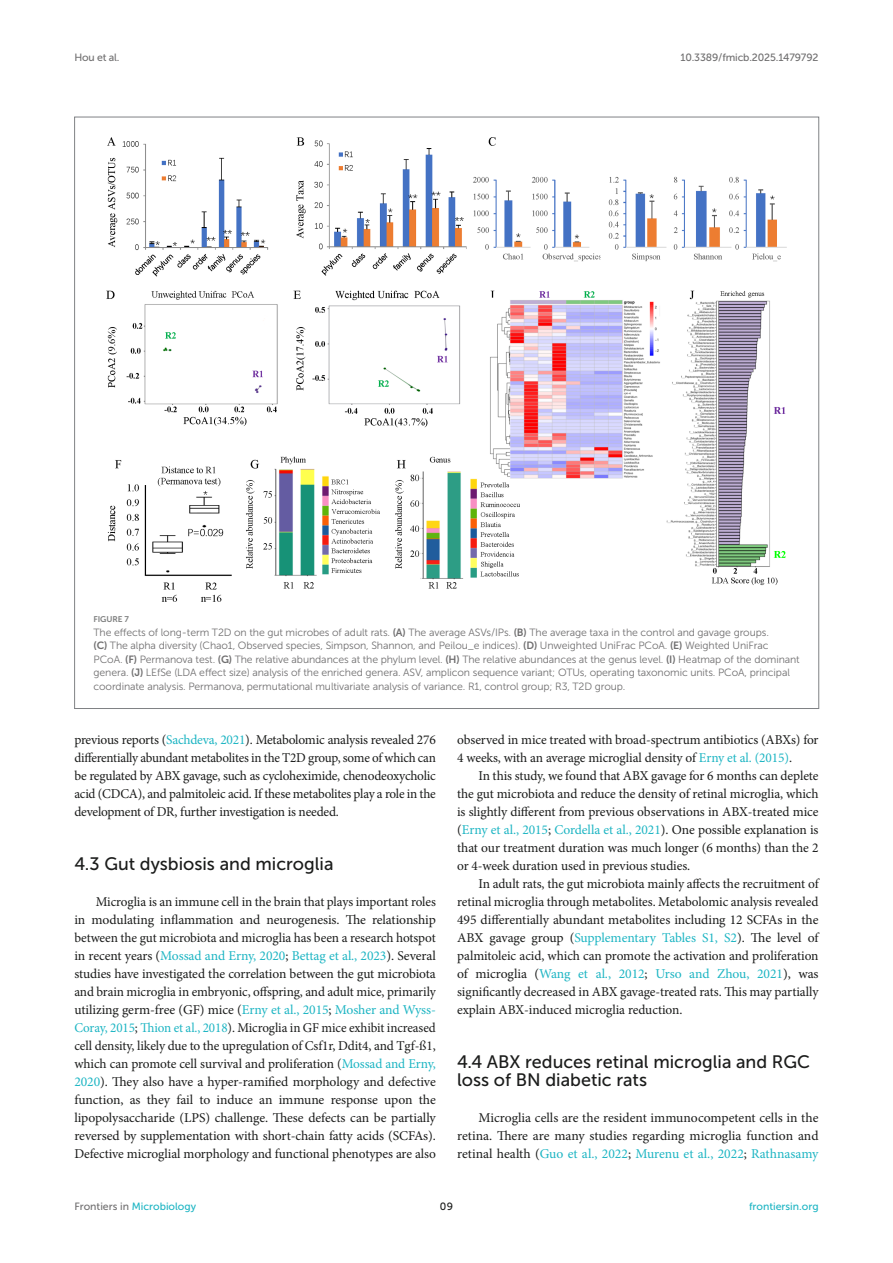
<style>
.page{position:relative;width:893px;height:1263px;background:#fff}
.page>*{position:absolute;margin:0;border:0;box-sizing:border-box;transform-origin:0 0}
.HEAD_2{font:18px/18px "Museo Sans 500";color:#1b1c1b}
.TEXT{font:13.5px/18px "Minion Pro";letter-spacing:-.005em;color:#1b1c1b;text-align:justify}
.FIG_LEG{font:10.5px/13.5px "Museo Sans 300";letter-spacing:-.01em;color:#706f70}
.t1{font:10.5px "Museo Sans 500";color:#1db5c3}
.t2{font:10.5px "Museo Sans 500";letter-spacing:-.015em;color:#706f70}
.t3{font:10.5px "Museo Sans 500";color:#1b1c1b}
.FIG_HD{font:8.25px "Museo Sans 700";letter-spacing:-.01em;color:#7e7f7f}
.s1{font-family:"Museo Sans 700"}
.s2{color:#1db5c3}
.s3{color:#706f70}
</style>
<div class="page">
<img style="left:106px;top:137px;width:681px;height:465px">
<p class="t2" style="left:74px;top:51px;width:46px">Hou et al.</p>
<p class="t2" style="left:680px;top:51px;width:140px">10.3389/fmicb.2025.1479792</p>
<p class="FIG_HD" style="left:94px;top:615px;width:37px">FIGURE 7</p>
<p class="FIG_LEG" style="left:94px;top:625px;width:708px">The effects of long-term T2D on the gut microbes of adult rats. <span class="s1">(A)</span> The average ASVs/IPs. <span class="s1">(B)</span> The average taxa in the control and gavage groups.<br><span class="s1">(C)</span> The alpha diversity (Chao1, Observed species, Simpson, Shannon, and Peilou_e indices). <span class="s1">(D)</span> Unweighted UniFrac PCoA. <span class="s1">(E)</span> Weighted UniFrac PCoA. <span class="s1">(F)</span> Permanova test. <span class="s1">(G)</span> The relative abundances at the phylum level. <span class="s1">(H)</span> The relative abundances at the genus level. <span class="s1">(I)</span> Heatmap of the dominant genera. <span class="s1">(J)</span> LEfSe (LDA effect size) analysis of the enriched genera. ASV, amplicon sequence variant; OTUs, operating taxonomic units. PCoA, principal coordinate analysis. Permanova, permutational multivariate analysis of variance. R1, control group; R3, T2D group.</p>
<p class="TEXT" style="left:74px;top:731px;width:363px">previous reports (<span class="s2">Sachdeva, 2021</span>). Metabolomic analysis revealed 276 differentially abundant metabolites in the T2D group, some of which can be regulated by ABX gavage, such as cycloheximide, chenodeoxycholic acid (CDCA), and palmitoleic acid. If these metabolites play a role in the development of DR, further investigation is needed.</p>
<p class="HEAD_2" style="left:74px;top:855px;width:261px">4.3 Gut dysbiosis and microglia</p>
<p class="TEXT" style="left:74px;top:893px;width:363px;text-indent:21px">Microglia is an immune cell in the brain that plays important roles in modulating inflammation and neurogenesis. The relationship between the gut microbiota and microglia has been a research hotspot in recent years (<span class="s2">Mossad and Erny, 2020</span>; <span class="s2">Bettag et al., 2023</span>). Several studies have investigated the correlation between the gut microbiota and brain microglia in embryonic, offspring, and adult mice, primarily utilizing germ-free (GF) mice (<span class="s2">Erny et al., 2015</span>; <span class="s2">Mosher and Wyss-Coray, 2015</span>; <span class="s2">Thion et al., 2018</span>). Microglia in GF mice exhibit increased cell density, likely due to the upregulation of Csf1r, Ddit4, and Tgf-ß1, which can promote cell survival and proliferation (<span class="s2">Mossad and Erny, 2020</span>). They also have a hyper-ramified morphology and defective function, as they fail to induce an immune response upon the lipopolysaccharide (LPS) challenge. These defects can be partially reversed by supplementation with short-chain fatty acids (SCFAs).<br>Defective microglial morphology and functional phenotypes are also</p>
<p class="TEXT" style="left:457px;top:731px;width:363px">observed in mice treated with broad-spectrum antibiotics (ABXs) for<br>4 weeks, with an average microglial density of <span class="s2">Erny et al. (2015)</span>.</p>
<p class="TEXT" style="left:457px;top:767px;width:363px;text-indent:21px">In this study, we found that ABX gavage for 6 months can deplete the gut microbiota and reduce the density of retinal microglia, which is slightly different from previous observations in ABX-treated mice (<span class="s2">Erny et al., 2015</span>; <span class="s2">Cordella et al., 2021</span>). One possible explanation is that our treatment duration was much longer (6 months) than the 2 or 4-week duration used in previous studies.</p>
<p class="TEXT" style="left:457px;top:875px;width:363px;text-indent:21px">In adult rats, the gut microbiota mainly affects the recruitment of retinal microglia through metabolites. Metabolomic analysis revealed 495 differentially abundant metabolites including 12 SCFAs in the ABX gavage group (<span class="s2">Supplementary Tables S1, S2</span>). The level of palmitoleic acid, which can promote the activation and proliferation of microglia (<span class="s2">Wang et al., 2012</span>; <span class="s2">Urso and Zhou, 2021</span>), was significantly decreased in ABX gavage-treated rats. This may partially explain ABX-induced microglia reduction.</p>
<p class="HEAD_2" style="left:457px;top:1053px;width:354px">4.4 ABX reduces retinal microglia and RGC loss of BN diabetic rats</p>
<p class="TEXT" style="left:457px;top:1109px;width:363px;text-indent:21px">Microglia cells are the resident immunocompetent cells in the retina. There are many studies regarding microglia function and retinal health (<span class="s2">Guo et al., 2022</span>; <span class="s2">Murenu et al., 2022</span>; <span class="s2">Rathnasamy</span></p>
<p class="t1" style="left:74px;top:1200px;width:123px"><span class="s3">Frontiers in</span> Microbiology</p>
<p class="t3" style="left:440px;top:1200px;width:15px">09</p>
<p class="t1" style="left:749px;top:1200px;width:71px">frontiersin.org</p>
</div>
